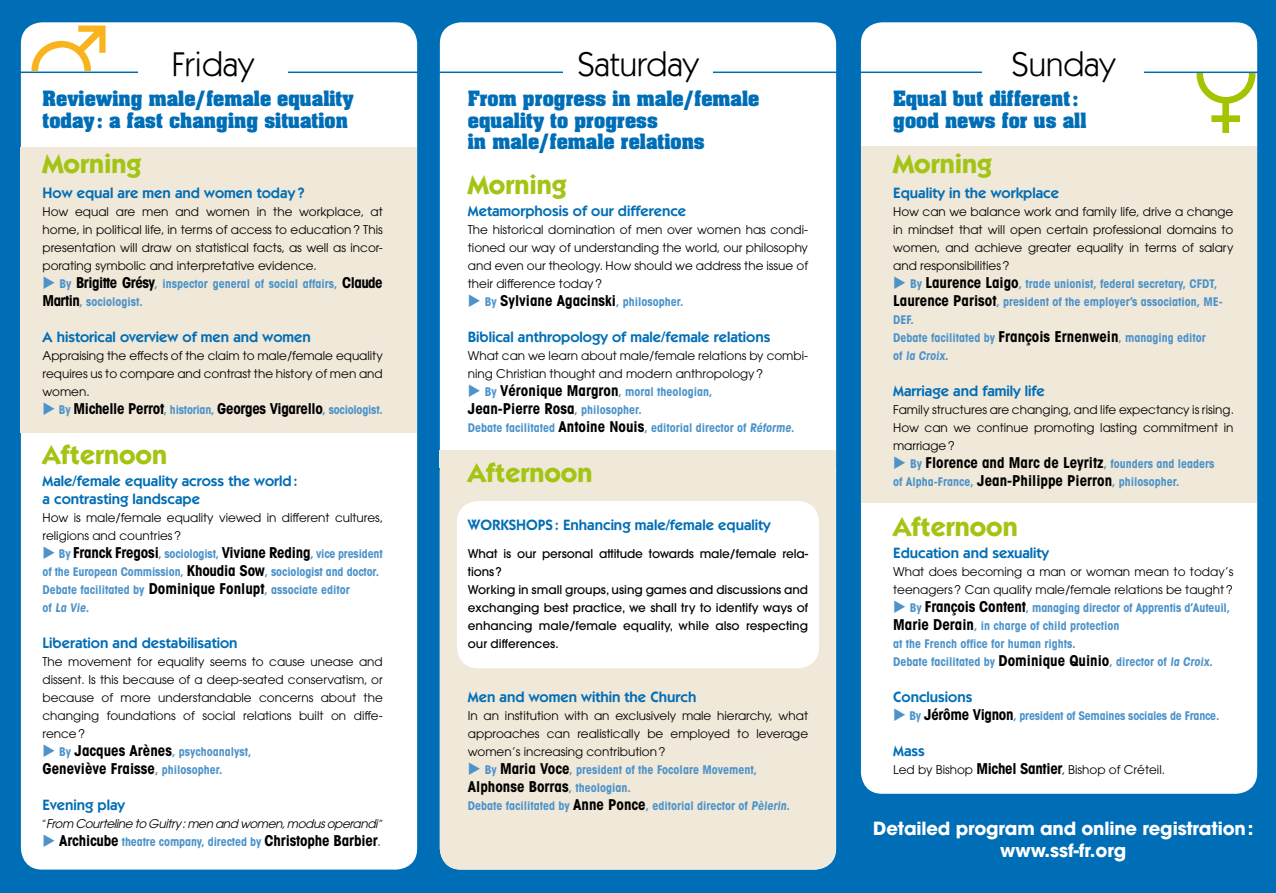
<style>
.page{position:relative;width:1276px;height:893px;background:#006eb6}
.page>*{position:absolute;margin:0;border:0;box-sizing:border-box;transform-origin:0 0}
.t1{font:34.5px "Itc Kabel";color:#000}
.t2{font:700 27px "Itc Kabel";color:#a4c413}
.t3{font:700 18px/21.6px "Aachen";color:#006eb6}
.t4{font:700 18px/22.5px "Avant Garde";letter-spacing:-.01em;color:#fff;text-align:center}
.t5{font:600 15px/18px "Itc Kabel";color:#006eb6}
.t6{font:700 condensed 15px "Avant Garde";color:#000}
.t7{font:700 condensed 15px "Avant Garde";letter-spacing:-.02em;color:#000}
.t8{font:12px/18px "Avant Garde";color:#000;text-align:justify}
.t9{font:700 condensed 12px/18px "Avant Garde";color:#4d93ca}
.t10{font:500 12px/18px "Avant Garde";color:#000}
.t11{font:700 condensed 12px "Avant Garde";letter-spacing:-.02em;color:#4d93ca}
.t12{font:italic 12px "Avant Garde";letter-spacing:-.03em;color:#000}
.s1{font-size:15px;color:#000}
.s2{color:#4d93ca}
.s3{font-size:12px;color:#4d93ca}
.s4{font-family:"Itc Kabel";font-style:normal}
.s5{font-weight:700;font-stretch:condensed;font-size:15px}
</style>
<div class="page">
<div style="left:21px;top:22px;width:396px;height:848px;background:#fff;border-radius:21px"></div>
<div style="left:440px;top:22px;width:396px;height:848px;background:#fff;border-radius:21px"></div>
<div style="left:861px;top:22px;width:396px;height:772px;background:#fff;border-radius:21px"></div>
<svg style="left:31px;top:26px;width:75px;height:46px"></svg>
<div style="left:26px;top:71px;width:70px;height:30px;background:#fff"></div>
<svg style="left:1196px;top:73px;width:59px;height:60px"></svg>
<hr style="left:0;top:72px;width:1276px;height:1px;background:#006eb6">
<div style="left:138px;top:50px;width:150px;height:33px;background:#fff"></div>
<div style="left:563px;top:50px;width:150px;height:33px;background:#fff"></div>
<div style="left:982px;top:50px;width:162px;height:33px;background:#fff"></div>
<div style="left:21px;top:147px;width:396px;height:286px;background:#f0e8d8"></div>
<div style="left:440px;top:452px;width:396px;height:418px;background:#f0e8d8;border-radius:21px"></div>
<div style="left:440px;top:451px;width:396px;height:17px;background:#f0e8d8"></div>
<div style="left:861px;top:146px;width:395px;height:356px;background:#f0e8d8"></div>
<div style="left:457px;top:501px;width:362px;height:167px;background:#fff;border-radius:21px"></div>
<h1 class="t1" style="left:171px;top:44px;width:84px">Friday</h1>
<h3 class="t3" style="left:43px;top:87px;width:313px">Reviewing male/female equality today: a fast changing situation</h3>
<h2 class="t2" style="left:43px;top:147px;width:101px">Morning</h2>
<p class="t5" style="left:43px;top:184px;width:263px">How equal are men and women today ?</p>
<p class="t8" style="left:43px;top:203px;width:342px">How equal are men and women in the workplace, at home, in political life, in terms of access to education? This presentation will draw on statistical facts, as well as incor&shy;porating symbolic and interpretative evidence.</p>
<p class="t9" style="left:43px;top:274px;width:342px">◆ By <span class="s1">Brigitte Grésy</span>, inspector general of social affairs, <span class="s1">Claude<br>Martin</span>, sociologist.</p>
<p class="t5" style="left:43px;top:328px;width:270px">A historical overview of men and women</p>
<p class="t8" style="left:43px;top:347px;width:342px">Appraising the effects of the claim to male/female equality requires us to compare and contrast the history of men and women.</p>
<p class="t7" style="left:43px;top:399px;width:342px"><span class="s2">◆</span> <span class="s3">By</span> Michelle Perrot<span class="s3">, historian,</span> Georges Vigarello<span class="s3">, sociologist.</span></p>
<h2 class="t2" style="left:43px;top:439px;width:126px">Afternoon</h2>
<p class="t5" style="left:43px;top:472px;width:257px">Male/female equality across the world: a contrasting landscape</p>
<p class="t8" style="left:43px;top:509px;width:342px">How is male/female equality viewed in different cultures, religions and countries?</p>
<p class="t9" style="left:43px;top:544px;width:342px">◆ By <span class="s1">Franck Fregosi</span>, sociologist, <span class="s1">Viviane Reding</span>, vice president of the European Commission, <span class="s1">Khoudia Sow</span>, sociologist and doctor.<br>Debate facilitated by <span class="s1">Dominique Fonlupt</span>, associate editor<br>of La Vie.</p>
<p class="t5" style="left:43px;top:634px;width:196px">Liberation and destabilisation</p>
<p class="t8" style="left:43px;top:653px;width:342px">The movement for equality seems to cause unease and dissent. Is this because of a deep-seated conservatism, or because of more understandable concerns about the changing foundations of social relations built on diffe&shy;rence?</p>
<p class="t9" style="left:43px;top:742px;width:210px">◆ By <span class="s1">Jacques Arènes</span>, psychoanalyst,</p>
<p class="t6" style="left:43px;top:759px;width:181px">Geneviève Fraisse<span class="s3">, philosopher.</span></p>
<p class="t5" style="left:43px;top:796px;width:84px">Evening play</p>
<p class="t12" style="left:43px;top:816px;width:342px"><span class="s4">“</span>From Courteline to Guitry: men and women, modus operandi<span class="s4">”</span></p>
<p class="t6" style="left:43px;top:831px;width:340px"><span class="s2">◆</span> Archicube <span class="s3">theatre company, directed by</span> Christophe Barbier<span class="s3">.</span></p>
<h1 class="t1" style="left:577px;top:44px;width:122px">Saturday</h1>
<h3 class="t3" style="left:468px;top:87px;width:293px">From progress in male/female equality to progress<br>in male/female relations</h3>
<h2 class="t2" style="left:468px;top:169px;width:101px">Morning</h2>
<p class="t5" style="left:468px;top:202px;width:220px">Metamorphosis of our difference</p>
<p class="t8" style="left:468px;top:221px;width:342px">The historical domination of men over women has condi&shy;tioned our way of understanding the world, our philosophy and even our theology. How should we address the issue of their difference today?</p>
<p class="t6" style="left:468px;top:291px;width:217px"><span class="s2">◆</span> <span class="s3">By</span> Sylviane Agacinski<span class="s3">, philosopher.</span></p>
<p class="t5" style="left:468px;top:328px;width:304px">Biblical anthropology of male/female relations</p>
<p class="t8" style="left:468px;top:347px;width:342px">What can we learn about male/female relations by combi&shy;ning Christian thought and modern anthropology?</p>
<p class="t9" style="left:468px;top:382px;width:246px">◆ By <span class="s1">Véronique Margron</span>, moral theologian,</p>
<p class="t6" style="left:468px;top:399px;width:176px">Jean-Pierre Rosa<span class="s3">, philosopher.</span></p>
<p class="t9" style="left:468px;top:418px;width:328px">Debate facilitated <span class="s1">Antoine Nouis</span>, editorial director of Réforme.</p>
<h2 class="t2" style="left:468px;top:457px;width:126px">Afternoon</h2>
<p class="t5" style="left:468px;top:516px;width:304px">Workshops : Enhancing male/female equality</p>
<p class="t10" style="left:468px;top:545px;width:342px">What is our personal attitude towards male/female rela&shy;tions?<br>Working in small groups, using games and discussions and exchanging best practice, we shall try to identify ways of enhancing male/female equality, while also respecting our differences.</p>
<p class="t5" style="left:468px;top:688px;width:230px">Men and women within the Church</p>
<p class="t8" style="left:468px;top:707px;width:342px">In an institution with an exclusively male hierarchy, what approaches can realistically be employed to leverage women’s increasing contribution?</p>
<p class="t9" style="left:468px;top:760px;width:291px">◆ By <span class="s1">Maria Voce</span>, president of the Focolare Movement,</p>
<p class="t6" style="left:468px;top:777px;width:164px">Alphonse Borras<span class="s3">, theologian.</span></p>
<p class="t9" style="left:468px;top:796px;width:325px">Debate facilitated by <span class="s1">Anne Ponce</span>, editorial director of Pèlerin.</p>
<h1 class="t1" style="left:1011px;top:44px;width:105px">Sunday</h1>
<h3 class="t3" style="left:893px;top:87px;width:195px">Equal but different: good news for us all</h3>
<h2 class="t2" style="left:893px;top:147px;width:101px">Morning</h2>
<p class="t5" style="left:893px;top:184px;width:167px">Equality in the workplace</p>
<p class="t8" style="left:893px;top:203px;width:342px">How can we balance work and family life, drive a change in mindset that will open certain professional domains to women, and achieve greater equality in terms of salary and responsibilities?</p>
<p class="t9" style="left:893px;top:274px;width:331px">◆ By <span class="s1">Laurence Laigo</span>, trade unionist, federal secretary, CFDT, <span class="s1">Laurence Parisot</span>, president of the employer’s association, ME-DEF.<br>Debate facilitated by <span class="s1">François Ernenwein</span>, managing editor<br>of la Croix.</p>
<p class="t5" style="left:893px;top:382px;width:153px">Marriage and family life</p>
<p class="t8" style="left:893px;top:401px;width:342px">Family structures are changing, and life expectancy is rising.<br>How can we continue promoting lasting commitment in marriage?</p>
<p class="t6" style="left:893px;top:453px;width:323px"><span class="s2">◆</span> <span class="s3">By</span> Florence and Marc de Leyritz<span class="s3">, founders and leaders</span></p>
<p class="t9" style="left:893px;top:472px;width:288px">of Alpha-France, <span class="s1">Jean-Philippe Pierron</span>, philosopher.</p>
<h2 class="t2" style="left:893px;top:511px;width:126px">Afternoon</h2>
<p class="t5" style="left:893px;top:544px;width:157px">Education and sexuality</p>
<p class="t8" style="left:893px;top:563px;width:342px">What does becoming a man or woman mean to today’s teenagers? Can quality male/female relations be taught?</p>
<p class="t9" style="left:893px;top:598px;width:338px">◆ By <span class="s1">François Content</span>, managing director of Apprentis d’Auteuil, <span class="s1">Marie Derain</span>, in charge of child protection<br>at the French office for human rights.<br>Debate facilitated by <span class="s1">Dominique Quinio</span>, director of la Croix.</p>
<p class="t5" style="left:893px;top:688px;width:81px">Conclusions</p>
<p class="t11" style="left:893px;top:708px;width:328px">◆ By <span class="s1">Jérôme Vignon</span>,president of Semaines sociales de France.</p>
<p class="t5" style="left:893px;top:742px;width:33px">Mass</p>
<p class="t8" style="left:893px;top:761px;width:273px">Led by Bishop <span class="s5">Michel Santier</span>, Bishop of Créteil.</p>
<h3 class="t4" style="left:873px;top:817px;width:382px">Detailed program and online registration: www.ssf-fr.org</h3>
</div>
